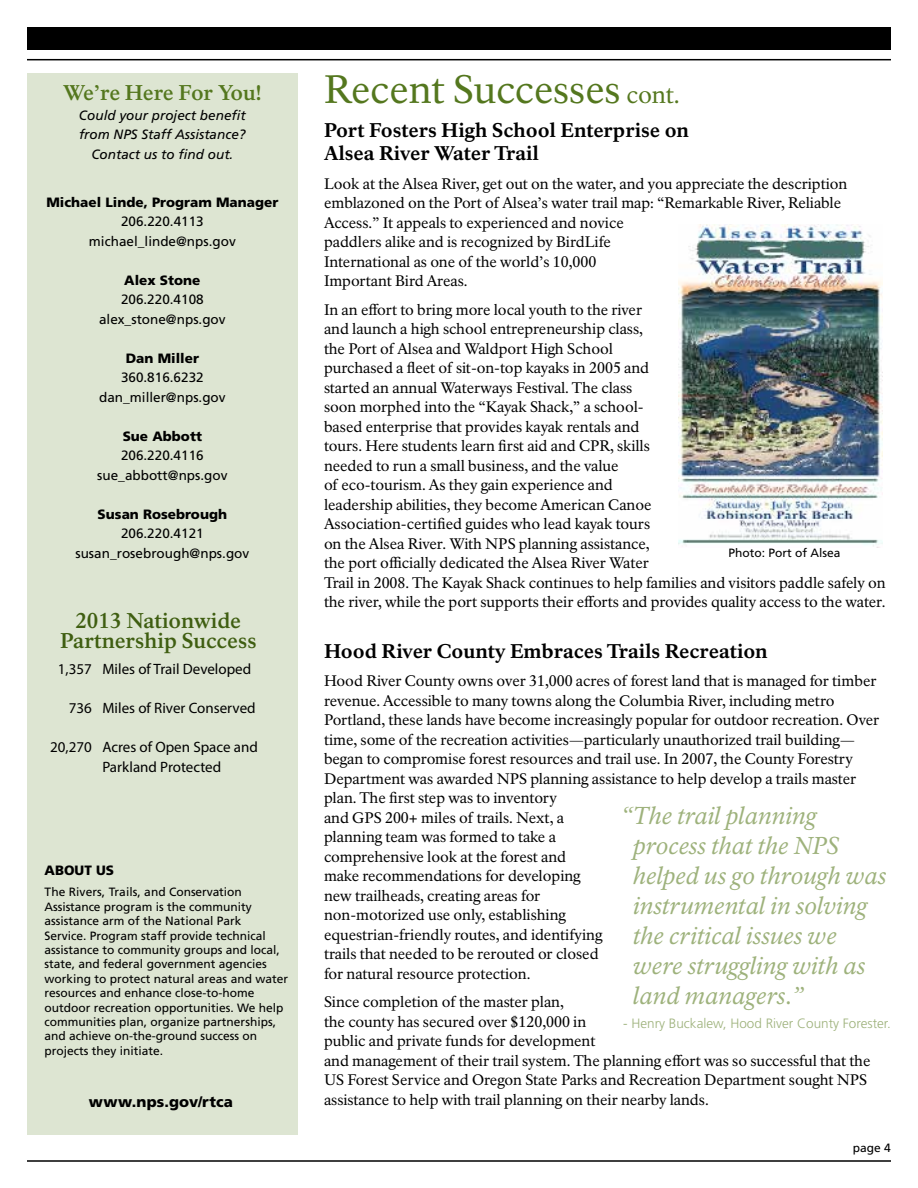
<style>
.page{position:relative;width:918px;height:1188px;background:#fff}
.page>*{position:absolute;margin:0;border:0;box-sizing:border-box;transform-origin:0 0}
.t1{font:39px "NPS Rawlinson OT";color:#54771e}
.t2{font:italic 24px/30px "NPS Rawlinson OT";color:#9eb27c}
.t3{font:700 21px/19.5px "NPS Rawlinson OT";color:#3f5e11;text-align:center}
.t4{font:700 21px "NPS Rawlinson OT";letter-spacing:-.015em;color:#54771e}
.t5{font:800 19.5px/23.4px "NPS Rawlinson OT";letter-spacing:-.01em;color:#000}
.t6{font:15px/19.5px "NPS Rawlinson OT";letter-spacing:-.005em;color:#000}
.t7{font:15px/19.5px "Myriad Pro";color:#000}
.t8{font:900 15px "Frutiger LT Std";letter-spacing:.01em;color:#000}
.t9{font:13.5px/19.5px "Frutiger LT Std";color:#000;text-align:center}
.t10{font:900 13.5px "Frutiger LT Std";color:#000}
.t11{font:italic 13.5px/19.5px "Frutiger LT Std";color:#000;text-align:center}
.t12{font:300 13.5px "Frutiger LT Std";color:#9eb27c}
.t13{font:12px/14.4px "Frutiger LT Std";color:#000}
.s1{font-size:24px}
</style>
<div class="page">
<div style="left:27px;top:73px;width:271px;height:1062px;background:#dde5d2"></div>
<div style="left:27px;top:27px;width:864px;height:23px;background:#000"></div>
<hr style="left:27px;top:59px;width:864px;height:1px;background:#000">
<hr style="left:27px;top:1160px;width:864px;height:2px;background:#000">
<img style="left:678px;top:225px;width:205px;height:323px">
<h3 class="t4" style="left:63px;top:80px;width:200px">We’re Here For You!</h3>
<p class="t11" style="left:79px;top:105px;width:168px">Could your project benefit from NPS Staff Assistance?<br>Contact us to find out.</p>
<p class="t10" style="left:46px;top:194px;width:234px">Michael Linde, Program Manager</p>
<p class="t9" style="left:89px;top:212px;width:148px">206.220.4113 michael_linde@nps.gov</p>
<p class="t10" style="left:124px;top:272px;width:78px">Alex Stone</p>
<p class="t9" style="left:99px;top:290px;width:128px">206.220.4108 alex_stone@nps.gov</p>
<p class="t10" style="left:126px;top:350px;width:75px">Dan Miller</p>
<p class="t9" style="left:99px;top:368px;width:128px">360.816.6232 dan_miller@nps.gov</p>
<p class="t10" style="left:123px;top:428px;width:81px">Sue Abbott</p>
<p class="t9" style="left:97px;top:446px;width:132px">206.220.4116 sue_abbott@nps.gov</p>
<p class="t10" style="left:98px;top:506px;width:131px">Susan Rosebrough</p>
<p class="t9" style="left:75px;top:524px;width:175px">206.220.4121 susan_rosebrough@nps.gov</p>
<h3 class="t3" style="left:60px;top:611px;width:198px">2013 Nationwide<br>Partnership Success</h3>
<p class="t7" style="left:58px;top:659px;width:35px">1,357</p>
<p class="t7" style="left:69px;top:698px;width:25px">736</p>
<p class="t7" style="left:50px;top:737px;width:43px">20,270</p>
<p class="t7" style="left:102px;top:659px;width:150px">Miles of Trail Developed</p>
<p class="t7" style="left:102px;top:698px;width:155px">Miles of River Conserved</p>
<p class="t7" style="left:102px;top:737px;width:157px">Acres of Open Space and<br>Parkland Protected</p>
<p class="t10" style="left:45px;top:862px;width:71px">ABOUT US</p>
<p class="t13" style="left:45px;top:885px;width:245px">The Rivers, Trails, and Conservation Assistance program is the community assistance arm of the National Park<br>Service. Program staff provide technical assistance to community groups and local, state, and federal government agencies working to protect natural areas and water resources and enhance close-to-home outdoor recreation opportunities. We help communities plan, organize partnerships, and achieve on-the-ground success on projects they initiate.</p>
<p class="t8" style="left:89px;top:1093px;width:145px">www.nps.gov/rtca</p>
<h1 class="t1" style="left:324px;top:65px;width:357px">Recent Successes <span class="s1">cont.</span></h1>
<h3 class="t5" style="left:324px;top:119px;width:366px">Port Fosters High School Enterprise on<br>Alsea River Water Trail</h3>
<p class="t6" style="left:324px;top:174px;width:525px">Look at the Alsea River, get out on the water, and you appreciate the description emblazoned on the Port of Alsea’s water trail map: “Remarkable River, Reliable Access.” It appeals to experienced and novice<br>paddlers alike and is recognized by BirdLife<br>International as one of the world’s 10,000<br>Important Bird Areas.</p>
<p class="t6" style="left:324px;top:300px;width:563px">In an effort to bring more local youth to the river<br>and launch a high school entrepreneurship class,<br>the Port of Alsea and Waldport High School<br>purchased a fleet of sit-on-top kayaks in 2005 and<br>started an annual Waterways Festival. The class<br>soon morphed into the “Kayak Shack,” a school-<br>based enterprise that provides kayak rentals and<br>tours. Here students learn first aid and CPR, skills<br>needed to run a small business, and the value<br>of eco-tourism. As they gain experience and<br>leadership abilities, they become American Canoe<br>Association-certified guides who lead kayak tours<br>on the Alsea River. With NPS planning assistance,<br>the port officially dedicated the Alsea River Water<br>Trail in 2008. The Kayak Shack continues to help families and visitors paddle safely on the river, while the port supports their efforts and provides quality access to the water.</p>
<h3 class="t5" style="left:324px;top:640px;width:445px">Hood River County Embraces Trails Recreation</h3>
<p class="t6" style="left:324px;top:671px;width:557px">Hood River County owns over 31,000 acres of forest land that is managed for timber revenue. Accessible to many towns along the Columbia River, including metro Portland, these lands have become increasingly popular for outdoor recreation. Over time, some of the recreation activities—particularly unauthorized trail building— began to compromise forest resources and trail use. In 2007, the County Forestry Department was awarded NPS planning assistance to help develop a trails master plan. The first step was to inventory<br>and GPS 200+ miles of trails. Next, a<br>planning team was formed to take a<br>comprehensive look at the forest and<br>make recommendations for developing<br>new trailheads, creating areas for<br>non-motorized use only, establishing<br>equestrian-friendly routes, and identifying<br>trails that needed to be rerouted or closed<br>for natural resource protection.</p>
<p class="t6" style="left:324px;top:992px;width:548px">Since completion of the master plan,<br>the county has secured over $120,000 in<br>public and private funds for development<br>and management of their trail system. The planning effort was so successful that the US Forest Service and Oregon State Parks and Recreation Department sought NPS assistance to help with trail planning on their nearby lands.</p>
<p class="t13" style="left:853px;top:1141px;width:40px">page 4</p>
<p class="t13" style="left:729px;top:545px;width:114px">Photo: Port of Alsea</p>
<h2 class="t2" style="left:633px;top:801px;width:255px;text-indent:-12px">“The trail planning process that the NPS helped us go through was instrumental in solving the critical issues we were struggling with as land managers.”</h2>
<p class="t12" style="left:623px;top:1015px;width:269px">- Henry Buckalew, Hood River County Forester.</p>
</div>
